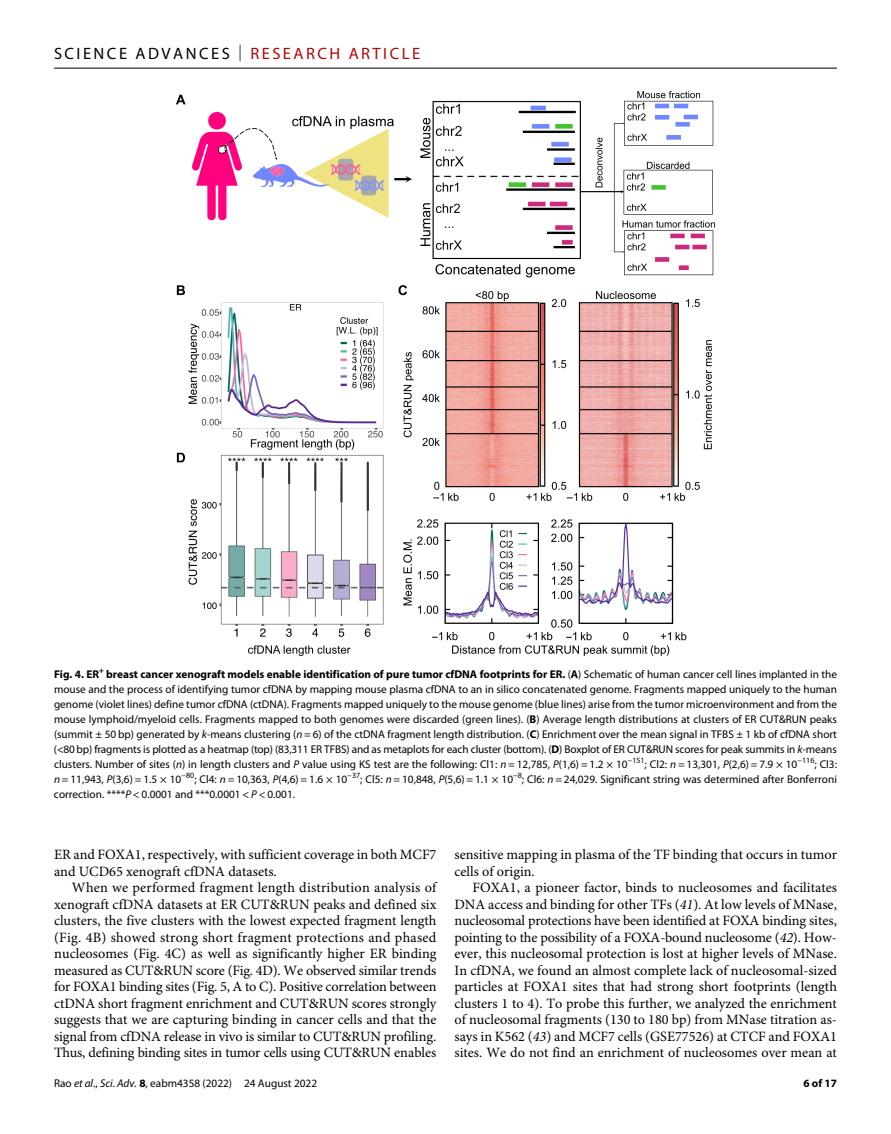
<style>
.page{position:relative;width:891px;height:1134px;background:#fff}
.page>*{position:absolute;margin:0;border:0;box-sizing:border-box;transform-origin:0 0}
.t1{font:16.5px "Myriad Pro";letter-spacing:.15em;color:#000}
.t2{font:14.25px/16.5px "Minion Pro";color:#000}
.t3{font:11.25px/15px "Myriad Pro";color:#000;text-align:justify}
.t4{font:700 11.25px "Myriad Pro";color:#000}
.s1{font-weight:300}
.s2{color:#b10508}
.s3{font-weight:700}
.s4{font-style:italic}
</style>
<div class="page">
<hr style="left:54px;top:68px;width:783px;height:1px;background:#000">
<img style="left:176px;top:91px;width:540px;height:566px">
<p class="t1" style="left:54px;top:40px;width:368px">SCIENCE ADVANCES <span class="s1">|</span> <span class="s2">RESEARCH ARTICLE</span></p>
<p class="t3" style="left:54px;top:667px;width:785px"><span class="s3">Fig. 4. ER</span><sup>+</sup> <span class="s3">breast cancer xenograft models enable identification of pure tumor cfDNA footprints for ER.</span> (<span class="s3">A</span>) Schematic of human cancer cell lines implanted in the mouse and the process of identifying tumor cfDNA by mapping mouse plasma cfDNA to an in silico concatenated genome. Fragments mapped uniquely to the human genome (violet lines) define tumor cfDNA (ctDNA). Fragments mapped uniquely to the mouse genome (blue lines) arise from the tumor microenvironment and from the mouse lymphoid/myeloid cells. Fragments mapped to both genomes were discarded (green lines). (<span class="s3">B</span>) Average length distributions at clusters of ER CUT&amp;RUN peaks (summit ± 50 bp) generated by <span class="s4">k</span>-means clustering (<span class="s4">n</span> = 6) of the ctDNA fragment length distribution. (<span class="s3">C</span>) Enrichment over the mean signal in TFBS ± 1 kb of cfDNA short (&lt;80bp) fragments is plotted as a heatmap (top) (83,311 ER TFBS) and as metaplots for each cluster (bottom). (<span class="s3">D</span>) Boxplot of ER CUT&amp;RUN scores for peak summits in <span class="s4">k</span>-means clusters. Number of sites (<span class="s4">n</span>) in length clusters and <span class="s4">P</span> value using KS test are the following: Cl1: <span class="s4">n</span> = 12,785, <span class="s4">P</span>(1,6) = 1.2 × 10<sup>−151</sup>; Cl2: <span class="s4">n</span> = 13,301, <span class="s4">P</span>(2,6) = 7.9 × 10<sup>−116</sup>; Cl3: <span class="s4">n</span> = 11,943, <span class="s4">P</span>(3,6) = 1.5 × 10<sup>−80</sup>; Cl4: <span class="s4">n</span> = 10,363, <span class="s4">P</span>(4,6) = 1.6 × 10<sup>−37</sup>; Cl5: <span class="s4">n</span> = 10,848, <span class="s4">P</span>(5,6) = 1.1 × 10<sup>−8</sup>; Cl6: <span class="s4">n</span> = 24,029. Significant string was determined after Bonferroni correction. ****<span class="s4">P</span> &lt; 0.0001 and ***0.0001 &lt; <span class="s4">P</span> &lt; 0.001.</p>
<p class="t2" style="left:54px;top:848px;width:384px">ER and FOXA1, respectively, with sufficient coverage in both MCF7 and UCD65 xenograft cfDNA datasets.</p>
<p class="t2" style="left:54px;top:881px;width:384px;text-align:justify;text-indent:18px">When we performed fragment length distribution analysis of xenograft cfDNA datasets at ER CUT&amp;RUN peaks and defined six clusters, the five clusters with the lowest expected fragment length (Fig. 4B) showed strong short fragment protections and phased nucleosomes (Fig. 4C) as well as significantly higher ER binding measured as CUT&amp;RUN score (Fig. 4D). We observed similar trends for FOXA1 binding sites (Fig. 5, A to C). Positive correlation between ctDNA short fragment enrichment and CUT&amp;RUN scores strongly suggests that we are capturing binding in cancer cells and that the signal from cfDNA release in vivo is similar to CUT&amp;RUN profiling.<br>Thus, defining binding sites in tumor cells using CUT&amp;RUN enables</p>
<p class="t3" style="left:54px;top:1076px;width:265px">Rao <span class="s4">et al</span>., <span class="s4">Sci. Adv.</span> <span class="s3">8</span>, eabm4358 (2022) 24 August 2022</p>
<p class="t2" style="left:454px;top:848px;width:384px">sensitive mapping in plasma of the TF binding that occurs in tumor cells of origin.</p>
<p class="t2" style="left:454px;top:881px;width:384px;text-align:justify;text-indent:18px">FOXA1, a pioneer factor, binds to nucleosomes and facilitates DNA access and binding for other TFs (<span class="s4">41</span>). At low levels of MNase, nucleosomal protections have been identified at FOXA binding sites, pointing to the possibility of a FOXA-bound nucleosome (<span class="s4">42</span>). How&shy;ever, this nucleosomal protection is lost at higher levels of MNase.<br>In cfDNA, we found an almost complete lack of nucleosomal-sized particles at FOXA1 sites that had strong short footprints (length clusters 1 to 4). To probe this further, we analyzed the enrichment of nucleosomal fragments (130 to 180 bp) from MNase titration as&shy;says in K562 (<span class="s4">43</span>) and MCF7 cells (GSE77526) at CTCF and FOXA1 sites. We do not find an enrichment of nucleosomes over mean at</p>
<p class="t4" style="left:803px;top:1074px;width:35px">6 of 17</p>
</div>
